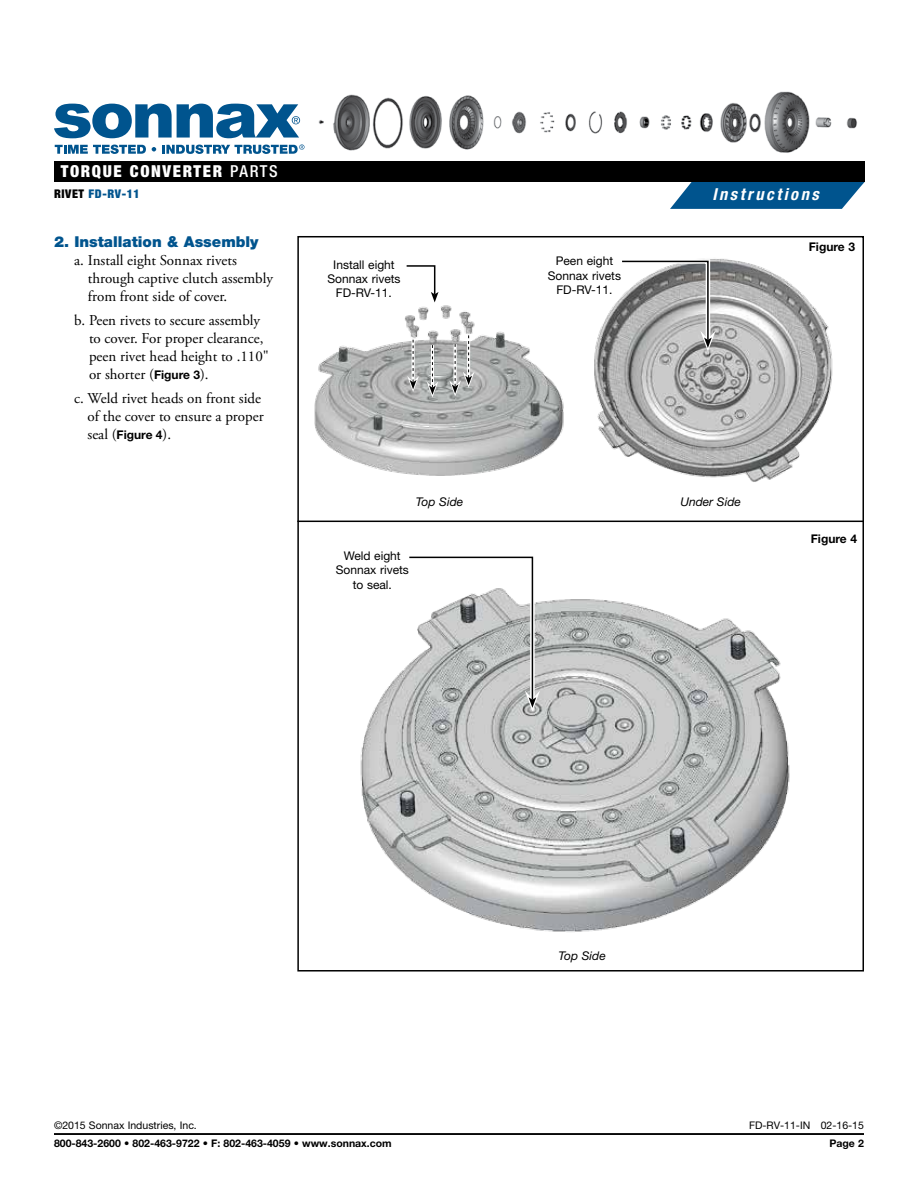
<style>
.page{position:relative;width:918px;height:1188px;background:#fff}
.page>*{position:absolute;margin:0;border:0;box-sizing:border-box;transform-origin:0 0}
.t1{font:900 condensed 16.5px "Helvetica Neue LT Std";letter-spacing:.1em;color:#fff}
.t2{font:italic 700 condensed 16.5px "Helvetica Neue LT Std";letter-spacing:.155em;color:#fff}
.t3{font:15px/18px "Adobe Garamond Pro";color:#000}
.t4{font:900 15px "Helvetica Neue LT Std";color:#00548e}
.t5{font:12px/14.4px "Helvetica Neue LT Std";color:#000;text-align:center}
.t6{font:italic 12px "Helvetica Neue LT Std";color:#000}
.t7{font:700 12px "Helvetica Neue LT Std";color:#000}
.t8{font:900 condensed 12px "Helvetica Neue LT Std";letter-spacing:.05em;color:#00548e}
.t9{font:700 10.5px "Helvetica Neue LT Std";color:#000}
.t10{font:10.5px "Helvetica Neue LT Std";color:#000}
.s1{font-weight:500}
.s2{color:#000}
.s3{font-family:"Helvetica Neue LT Std";font-weight:700;font-size:12px}
</style>
<div class="page">
<hr style="left:297px;top:521px;width:567px;height:1px;background:#000">
<img style="left:314px;top:302px;width:250px;height:174px">
<img style="left:594px;top:246px;width:270px;height:238px">
<img style="left:360px;top:570px;width:504px;height:368px">
<svg style="left:406px;top:265px;width:33px;height:37px"></svg>
<svg style="left:620px;top:257px;width:96px;height:95px;background:#aaa"></svg>
<svg style="left:407px;top:340px;width:12px;height:52px"></svg>
<svg style="left:427px;top:345px;width:11px;height:53px"></svg>
<svg style="left:449px;top:335px;width:25px;height:61px;background:#b4b5b5"></svg>
<svg style="left:404px;top:556px;width:136px;height:155px"></svg>
<hr style="left:54px;top:1133px;width:810px;height:2px;background:#000">
<img style="left:318px;top:91px;width:539px;height:62px">
<svg style="left:670px;top:182px;width:195px;height:27px;background:#1e689b"></svg>
<div style="left:54px;top:161px;width:811px;height:21px;background:#000"></div>
<svg style="left:55px;top:145px;width:91px;height:9px"></svg>
<svg style="left:152px;top:147px;width:4px;height:4px"></svg>
<svg style="left:162px;top:144px;width:142px;height:10px"></svg>
<svg style="left:54px;top:104px;width:246px;height:34px"></svg>
<p class="t1" style="left:61px;top:161px;width:219px">TORQUE CONVERTER <span class="s1">PARTS</span></p>
<p class="t8" style="left:54px;top:186px;width:87px"><span class="s2">RIVET</span> FD-RV-11</p>
<p class="t2" style="left:712px;top:185px;width:108px">Instructions</p>
<p class="t4" style="left:54px;top:233px;width:206px">2. Installation &amp; Assembly</p>
<p class="t3" style="left:88px;top:252px;width:187px;text-indent:-14px">a. Install eight Sonnax rivets through captive clutch assembly from front side of cover.</p>
<p class="t3" style="left:89px;top:312px;width:181px;text-indent:-15px">b. Peen rivets to secure assembly to cover. For proper clearance, peen rivet head height to .110" or shorter (<span class="s3">Figure 3</span>).</p>
<p class="t3" style="left:88px;top:390px;width:178px;text-indent:-13px">c. Weld rivet heads on front side of the cover to ensure a proper seal (<span class="s3">Figure 4</span>).</p>
<p class="t5" style="left:327px;top:257px;width:75px">Install eight<br>Sonnax rivets<br>FD-RV-11.</p>
<p class="t5" style="left:548px;top:253px;width:75px">Peen eight<br>Sonnax rivets<br>FD-RV-11.</p>
<p class="t6" style="left:416px;top:494px;width:49px">Top Side</p>
<p class="t6" style="left:680px;top:494px;width:62px">Under Side</p>
<p class="t5" style="left:336px;top:548px;width:75px">Weld eight<br>Sonnax rivets to seal.</p>
<p class="t7" style="left:809px;top:240px;width:48px">Figure 3</p>
<p class="t7" style="left:811px;top:531px;width:48px">Figure 4</p>
<p class="t6" style="left:558px;top:948px;width:49px">Top Side</p>
<p class="t10" style="left:54px;top:1119px;width:144px">©2015 Sonnax Industries, Inc.</p>
<p class="t10" style="left:749px;top:1119px;width:116px">FD-RV-11-IN 02-16-15</p>
<p class="t9" style="left:54px;top:1137px;width:339px">800-843-2600 • 802-463-9722 • F: 802-463-4059 • www.sonnax.com</p>
<p class="t9" style="left:829px;top:1137px;width:36px">Page 2</p>
</div>
